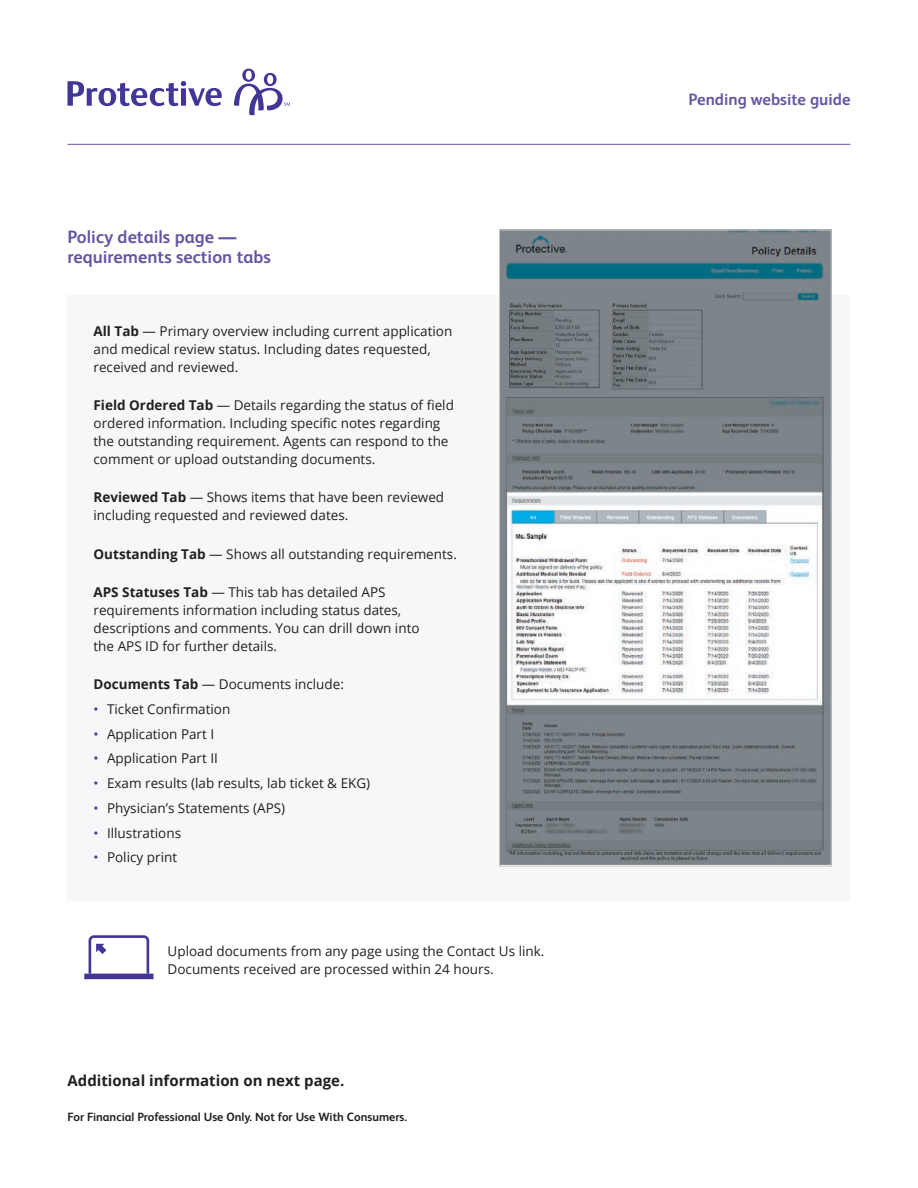
<style>
.page{position:relative;width:918px;height:1188px;background:#fff}
.page>*{position:absolute;margin:0;border:0;box-sizing:border-box;transform-origin:0 0}
.Section_Subhead{font:700 18px/19.5px "FS Albert Pro";color:#6556a4}
.Product_Listing{font:700 16.5px "FS Albert Pro";color:#6556a4}
.Closing_copy{font:700 15px "Open Sans";color:#231f20}
.Body_Copy{font:13.5px/18px "Open Sans";color:#231f20}
.t1{font:700 12px "FS Albert Pro";color:#231f20}
.s1{font-weight:700}
.s2{color:#423796}
</style>
<div class="page">
<hr style="left:68px;top:144px;width:782px;height:1px;background:#6556a4">
<svg style="left:234px;top:69px;width:56px;height:46px"></svg>
<svg style="left:68px;top:81px;width:154px;height:25px"></svg>
<div style="left:68px;top:296px;width:782px;height:605px;background:#f7f7fa"></div>
<img style="left:501px;top:232px;width:329px;height:633px">
<svg style="left:84px;top:935px;width:69px;height:44px"></svg>
<p class="Section_Subhead" style="left:68px;top:227px;width:205px">Policy details page — requirements section tabs</p>
<p class="Body_Copy" style="left:94px;top:322px;width:360px"><span class="s1">All Tab</span> — Primary overview including current application and medical review status. Including dates requested, received and reviewed.</p>
<p class="Body_Copy" style="left:94px;top:396px;width:362px"><span class="s1">Field Ordered Tab</span> — Details regarding the status of field ordered information. Including specific notes regarding the outstanding requirement. Agents can respond to the comment or upload outstanding documents.</p>
<p class="Body_Copy" style="left:94px;top:488px;width:352px"><span class="s1">Reviewed Tab</span> — Shows items that have been reviewed including requested and reviewed dates.</p>
<p class="Body_Copy" style="left:94px;top:544px;width:365px"><span class="s1">Outstanding Tab</span> — Shows all outstanding requirements.</p>
<p class="Body_Copy" style="left:94px;top:583px;width:328px"><span class="s1">APS Statuses Tab</span> — This tab has detailed APS requirements information including status dates, descriptions and comments. You can drill down into the APS ID for further details.</p>
<p class="Body_Copy" style="left:94px;top:675px;width:252px"><span class="s1">Documents Tab</span> — Documents include:</p>
<p class="Body_Copy" style="left:94px;top:700px;width:138px"><span class="s2">•</span> Ticket Confirmation</p>
<p class="Body_Copy" style="left:94px;top:724px;width:122px"><span class="s2">•</span> Application Part I</p>
<p class="Body_Copy" style="left:94px;top:749px;width:126px"><span class="s2">•</span> Application Part II</p>
<p class="Body_Copy" style="left:94px;top:774px;width:278px"><span class="s2">•</span> Exam results (lab results, lab ticket &amp; EKG)</p>
<p class="Body_Copy" style="left:94px;top:799px;width:193px"><span class="s2">•</span> Physician’s Statements (APS)</p>
<p class="Body_Copy" style="left:94px;top:823px;width:89px"><span class="s2">•</span> Illustrations</p>
<p class="Body_Copy" style="left:94px;top:848px;width:85px"><span class="s2">•</span> Policy print</p>
<p class="Body_Copy" style="left:168px;top:942px;width:378px">Upload documents from any page using the Contact Us link.<br>Documents received are processed within 24 hours.</p>
<p class="Closing_copy" style="left:68px;top:1070px;width:278px">Additional information on next page.</p>
<p class="t1" style="left:68px;top:1108px;width:341px">For Financial Professional Use Only. Not for Use With Consumers.</p>
<p class="Product_Listing" style="left:689px;top:88px;width:163px">Pending website guide</p>
</div>
